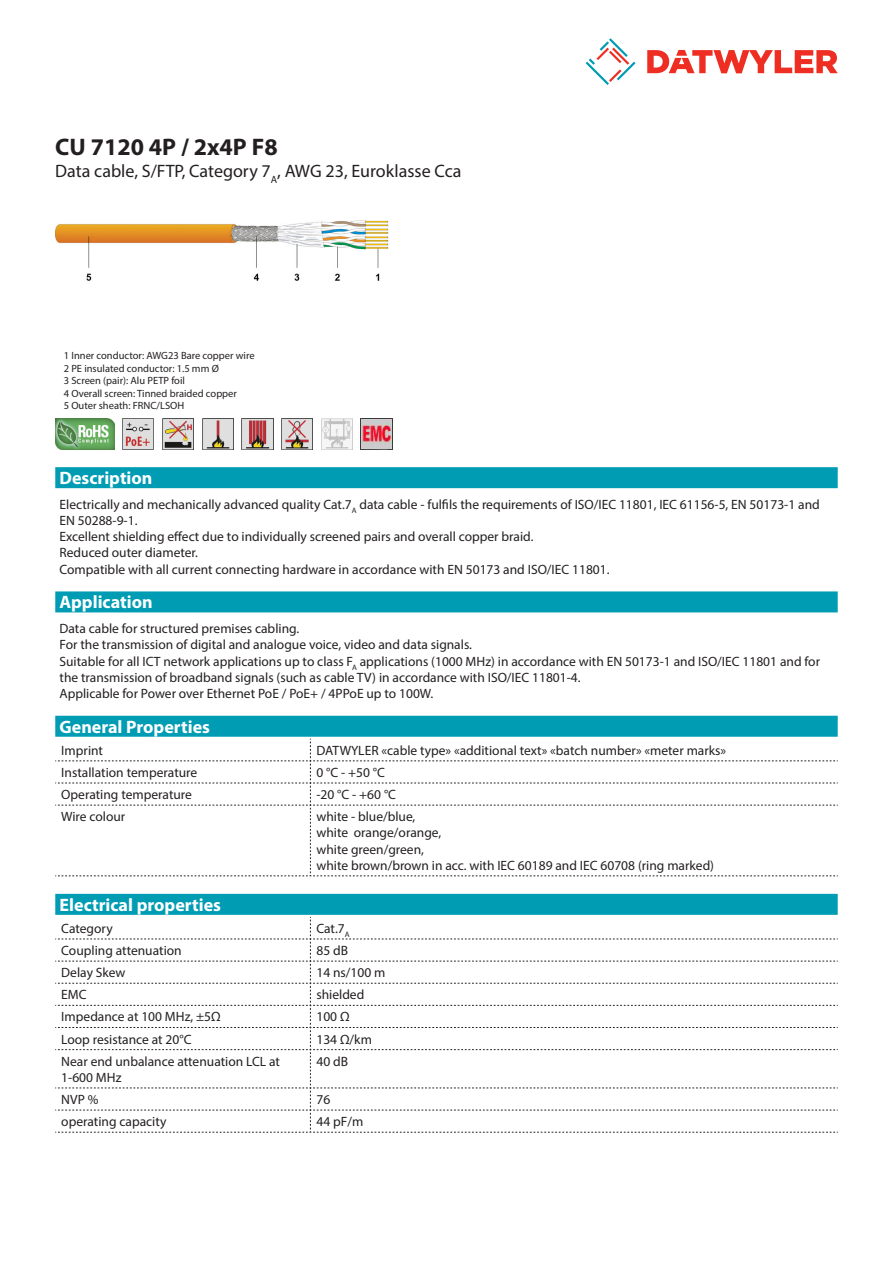
<style>
.page{position:relative;width:893px;height:1263px;background:#fff}
.page>*{position:absolute;margin:0;border:0;box-sizing:border-box;transform-origin:0 0}
.Product_Head{font:700 24px "Myriad Pro";color:#231f20}
.Standard_Head_Proper{font:700 18px "Myriad Pro";color:#fff}
.SubHead{font:18px "Myriad Pro";color:#231f20}
.Standard_text{font:13.5px/16.2px "Myriad Pro";color:#231f20}
.myriad_light_propert{font:13.5px/16.2px "Myriad Pro";color:#231f20}
.imagetext{font:10.5px/12.6px "Myriad Pro";color:#231f20}
</style>
<div class="page">
<svg style="left:586px;top:38px;width:49px;height:47px"></svg>
<svg style="left:647px;top:50px;width:191px;height:23px"></svg>
<img style="left:55px;top:220px;width:334px;height:61px">
<div style="left:55px;top:467px;width:783px;height:21px;background:#009cb3"></div>
<img style="left:361px;top:418px;width:32px;height:31px">
<img style="left:321px;top:418px;width:31px;height:31px">
<img style="left:282px;top:418px;width:31px;height:31px">
<img style="left:242px;top:418px;width:31px;height:31px">
<img style="left:202px;top:418px;width:31px;height:31px">
<img style="left:162px;top:418px;width:32px;height:31px">
<img style="left:122px;top:418px;width:32px;height:31px">
<img style="left:55px;top:418px;width:59px;height:31px">
<div style="left:55px;top:591px;width:783px;height:21px;background:#009cb3"></div>
<div style="left:55px;top:716px;width:783px;height:21px;background:#009cb3"></div>
<svg style="left:55px;top:739px;width:783px;height:137px"></svg>
<div style="left:55px;top:894px;width:783px;height:21px;background:#009cb3"></div>
<svg style="left:55px;top:917px;width:783px;height:216px"></svg>
<p class="Product_Head" style="left:55px;top:131px;width:224px">CU 7120 4P / 2x4P F8</p>
<p class="SubHead" style="left:55px;top:160px;width:408px">Data cable, S/FTP, Category 7<sub>A</sub>, AWG 23, Euroklasse Cca</p>
<p class="imagetext" style="left:64px;top:349px;width:192px">1 Inner conductor: AWG23 Bare copper wire 2 PE insulated conductor: 1.5 mm Ø<br>3 Screen (pair): Alu PETP foil<br>4 Overall screen: Tinned braided copper<br>5 Outer sheath: FRNC/LSOH</p>
<p class="Standard_Head_Proper" style="left:60px;top:466px;width:94px">Description</p>
<p class="Standard_text" style="left:60px;top:496px;width:762px">Electrically and mechanically advanced quality Cat.7<sub>A</sub> data cable - fulfils the requirements of ISO/IEC 11801, IEC 61156-5, EN 50173-1 and EN 50288-9-1.<br>Excellent shielding effect due to individually screened pairs and overall copper braid.<br>Reduced outer diameter.<br>Compatible with all current connecting hardware in accordance with EN 50173 and ISO/IEC 11801.</p>
<p class="Standard_Head_Proper" style="left:60px;top:591px;width:95px">Application</p>
<p class="Standard_text" style="left:60px;top:620px;width:762px">Data cable for structured premises cabling.<br>For the transmission of digital and analogue voice, video and data signals.<br>Suitable for all ICT network applications up to class F<sub>A</sub> applications (1000 MHz) in accordance with EN 50173-1 and ISO/IEC 11801 and for the transmission of broadband signals (such as cable TV) in accordance with ISO/IEC 11801-4.<br>Applicable for Power over Ethernet PoE / PoE+ / 4PPoE up to 100W.</p>
<p class="Standard_Head_Proper" style="left:60px;top:715px;width:152px">General Properties</p>
<p class="myriad_light_propert" style="left:61px;top:742px;width:43px">Imprint</p>
<p class="myriad_light_propert" style="left:316px;top:742px;width:411px">DATWYLER «cable type» «additional text» «batch number» «meter marks»</p>
<p class="myriad_light_propert" style="left:61px;top:764px;width:137px">Installation temperature</p>
<p class="myriad_light_propert" style="left:316px;top:764px;width:70px">0 °C - +50 °C</p>
<p class="myriad_light_propert" style="left:61px;top:786px;width:132px">Operating temperature</p>
<p class="myriad_light_propert" style="left:316px;top:786px;width:81px">-20 °C - +60 °C</p>
<p class="myriad_light_propert" style="left:61px;top:808px;width:66px">Wire colour</p>
<p class="myriad_light_propert" style="left:316px;top:808px;width:101px">white - blue/blue,</p>
<p class="myriad_light_propert" style="left:316px;top:825px;width:126px">white orange/orange,</p>
<p class="myriad_light_propert" style="left:316px;top:841px;width:109px">white green/green,</p>
<p class="myriad_light_propert" style="left:316px;top:857px;width:399px">white brown/brown in acc. with IEC 60189 and IEC 60708 (ring marked)</p>
<p class="Standard_Head_Proper" style="left:60px;top:893px;width:163px">Electrical properties</p>
<p class="myriad_light_propert" style="left:61px;top:920px;width:53px">Category</p>
<p class="myriad_light_propert" style="left:316px;top:920px;width:35px">Cat.7<sub>A</sub></p>
<p class="myriad_light_propert" style="left:61px;top:942px;width:122px">Coupling attenuation</p>
<p class="myriad_light_propert" style="left:316px;top:942px;width:33px">85 dB</p>
<p class="myriad_light_propert" style="left:61px;top:964px;width:66px">Delay Skew</p>
<p class="myriad_light_propert" style="left:316px;top:964px;width:71px">14 ns/100 m</p>
<p class="myriad_light_propert" style="left:61px;top:986px;width:27px">EMC</p>
<p class="myriad_light_propert" style="left:316px;top:986px;width:49px">shielded</p>
<p class="myriad_light_propert" style="left:61px;top:1009px;width:161px">Impedance at 100 MHz, ±5Ω</p>
<p class="myriad_light_propert" style="left:316px;top:1009px;width:35px">100 Ω</p>
<p class="myriad_light_propert" style="left:61px;top:1031px;width:132px">Loop resistance at 20°C</p>
<p class="myriad_light_propert" style="left:316px;top:1031px;width:57px">134 Ω/km</p>
<p class="myriad_light_propert" style="left:61px;top:1053px;width:220px">Near end unbalance attenuation LCL at<br>1-600 MHz</p>
<p class="myriad_light_propert" style="left:316px;top:1053px;width:33px">40 dB</p>
<p class="myriad_light_propert" style="left:61px;top:1091px;width:39px">NVP %</p>
<p class="myriad_light_propert" style="left:316px;top:1091px;width:15px">76</p>
<p class="myriad_light_propert" style="left:61px;top:1113px;width:107px">operating capacity</p>
<p class="myriad_light_propert" style="left:316px;top:1113px;width:48px">44 pF/m</p>
</div>
